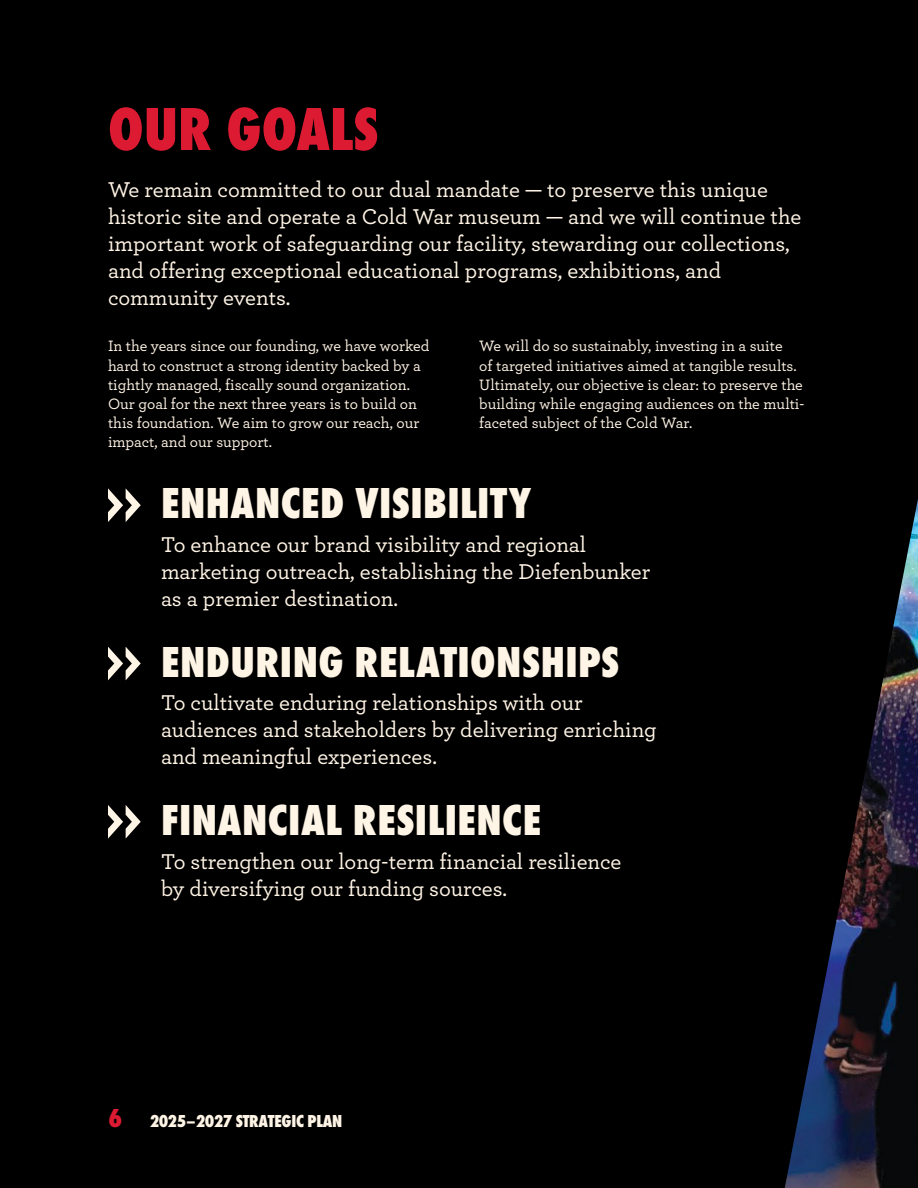
<style>
.page{position:relative;width:918px;height:1188px;background:#000}
.page>*{position:absolute;margin:0;border:0;box-sizing:border-box;transform-origin:0 0}
.H2_-_Red{font:800 63px "Futura PT Cond";color:#dc1a32}
.H2_-_Red-2{font:800 45px "Futura PT Cond";letter-spacing:.01em;color:#fff5e6}
.P_-_Body_-_Intro_Paragraph{font:500 22.5px/27px "Archer Pro";color:#fff5e6}
.t1{font:800 18px "Futura PT Cond";letter-spacing:-.015em;color:#fff5e6}
.P_-_Body_Text{font:500 15.75px/19.2px "Archer Pro";color:#fff5e6}
.s1{font-size:27px;color:#dc1a32}
</style>
<div class="page">
<svg style="left:108px;top:488px;width:33px;height:34px"></svg>
<svg style="left:108px;top:647px;width:33px;height:33px"></svg>
<svg style="left:108px;top:805px;width:33px;height:34px"></svg>
<p class="H2_-_Red" style="left:108px;top:92px;width:272px">OUR GOALS</p>
<p class="P_-_Body_-_Intro_Paragraph" style="left:108px;top:175px;width:695px">We remain committed to our dual mandate — to preserve this unique historic site and operate a Cold War museum — and we will continue the important work of safeguarding our facility, stewarding our collections, and offering exceptional educational programs, exhibitions, and community events.</p>
<p class="P_-_Body_Text" style="left:108px;top:336px;width:323px">In the years since our founding, we have worked hard to construct a strong identity backed by a tightly managed, fiscally sound organization.<br>Our goal for the next three years is to build on this foundation. We aim to grow our reach, our impact, and our support.</p>
<p class="P_-_Body_Text" style="left:479px;top:336px;width:327px">We will do so sustainably, investing in a suite<br>of targeted initiatives aimed at tangible results.<br>Ultimately, our objective is clear: to preserve the building while engaging audiences on the multi&shy;faceted subject of the Cold War.</p>
<p class="H2_-_Red-2" style="left:161px;top:477px;width:372px">ENHANCED VISIBILITY</p>
<p class="P_-_Body_-_Intro_Paragraph" style="left:161px;top:530px;width:491px">To enhance our brand visibility and regional marketing outreach, establishing the Diefenbunker as a premier destination.</p>
<p class="H2_-_Red-2" style="left:161px;top:635px;width:460px">ENDURING RELATIONSHIPS</p>
<p class="P_-_Body_-_Intro_Paragraph" style="left:161px;top:688px;width:497px">To cultivate enduring relationships with our audiences and stakeholders by delivering enriching and meaningful experiences.</p>
<p class="H2_-_Red-2" style="left:161px;top:793px;width:381px">FINANCIAL RESILIENCE</p>
<p class="P_-_Body_-_Intro_Paragraph" style="left:161px;top:846px;width:462px">To strengthen our long-term financial resilience by diversifying our funding sources.</p>
<p class="t1" style="left:108px;top:1111px;width:236px"><span class="s1">6</span> 2025–2027 STRATEGIC PLAN</p>
</div>
